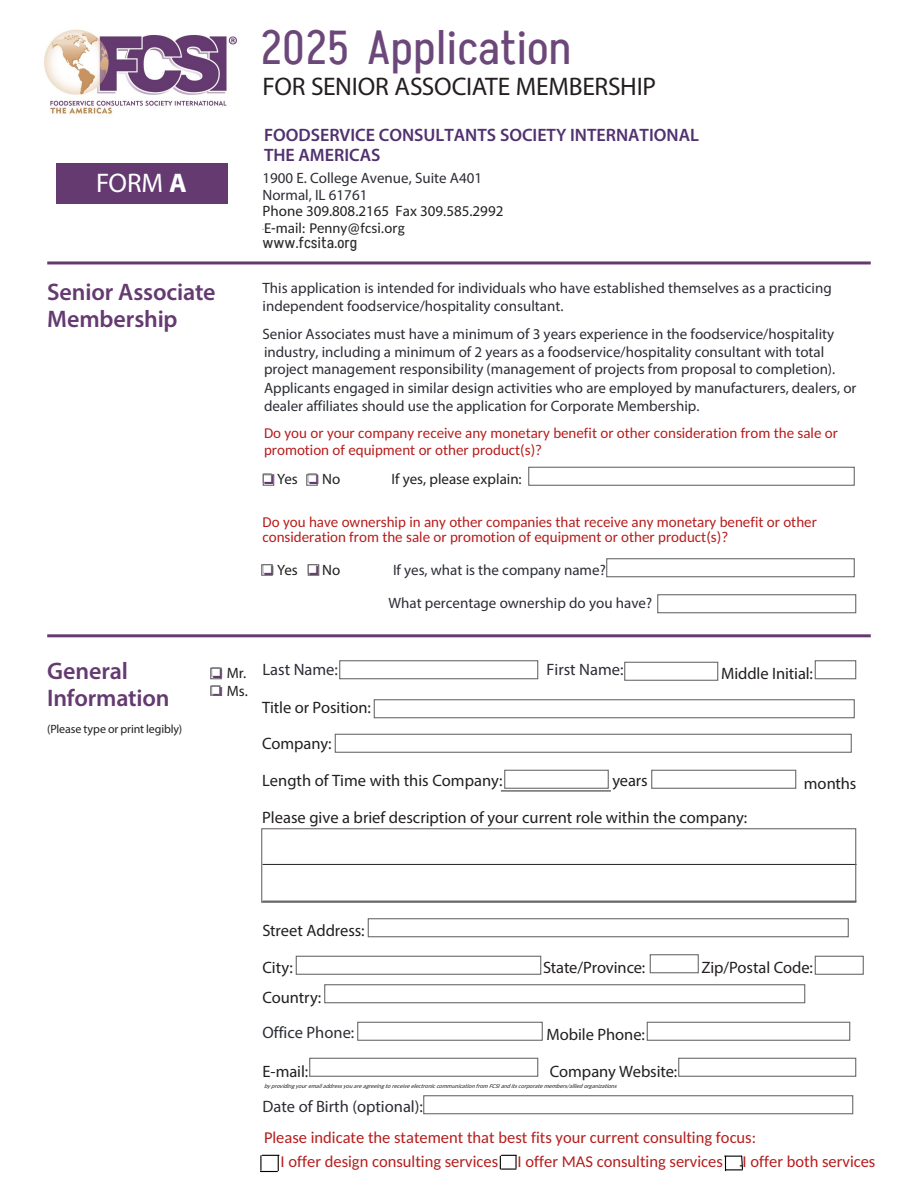
<style>
.page{position:relative;width:918px;height:1188px;background:#fff}
.page>*{position:absolute;margin:0;border:0;box-sizing:border-box;transform-origin:0 0}
.t1{font:47.25px "Akshar";color:rgb(76 31 93/.82)}
.t2{font:27px "Myriad Pro";color:#fff}
.t3{font:25.5px "Myriad Pro";letter-spacing:-.01em;color:#231f20}
.t4{font:600 24px/27px "Myriad Pro";letter-spacing:-.005em;color:#643a71}
.t5{font:600 18px "Myriad Pro";color:#513170}
.t6{font:16.5px "Myriad Pro";color:#231f20}
.t7{font:16.5px/24px "Carlito";color:#b71c1c}
.t8{font:16.5px "Myriad Pro";color:#2c2e35}
.t9{font:15.75px "Akshar";color:rgb(0 0 0/.82)}
.t10{font:15px/16.5px "Myriad Pro";color:#2c2e35}
.t11{font:15px/16.5px "Carlito";color:#b71c1c}
.t12{font:15px/18px "Myriad Pro";color:#231f20}
.t13{font:15px "Myriad Pro";color:#212121}
.t14{font:15px "Carlito";color:#212121}
.t15{font:12px "Myriad Pro";letter-spacing:-.01em;color:#231f20}
.t16{font:italic 6px "Carlito";color:#212121}
.s1{font-weight:700}
.s2{color:#643a71}
</style>
<div class="page">
<div style="left:56px;top:163px;width:171px;height:41px;background:#643a71"></div>
<hr style="left:501px;top:791px;width:110px;height:1px;background:#231f20">
<hr style="left:263px;top:864px;width:594px;height:1px;background:#231f20">
<hr style="left:263px;top:901px;width:594px;height:1px;background:#231f20">
<hr style="left:47px;top:634px;width:824px;height:3px;background:#643a71">
<hr style="left:47px;top:261px;width:824px;height:3px;background:#643a71">
<div style="left:263px;top:474px;width:11px;height:12px;border:1px solid #666"></div>
<div style="left:306px;top:474px;width:12px;height:12px;border:1px solid #666"></div>
<div style="left:261px;top:564px;width:12px;height:12px;border:1px solid #666"></div>
<div style="left:308px;top:564px;width:11px;height:12px;border:1px solid #666"></div>
<div style="left:210px;top:668px;width:12px;height:11px;border:1px solid #666"></div>
<div style="left:210px;top:686px;width:10px;height:10px;border:1px solid #666"></div>
<div style="left:528px;top:467px;width:327px;height:19px;border:1px solid #666"></div>
<div style="left:606px;top:558px;width:249px;height:19px;border:1px solid #666"></div>
<div style="left:657px;top:594px;width:199px;height:19px;border:1px solid #666"></div>
<div style="left:339px;top:660px;width:199px;height:19px;border:1px solid #666"></div>
<div style="left:624px;top:662px;width:94px;height:19px;border:1px solid #666"></div>
<div style="left:815px;top:660px;width:41px;height:19px;border:1px solid #666"></div>
<div style="left:374px;top:699px;width:481px;height:19px;border:1px solid #666"></div>
<div style="left:335px;top:734px;width:517px;height:19px;border:1px solid #666"></div>
<div style="left:504px;top:770px;width:105px;height:19px;border:1px solid #666"></div>
<div style="left:651px;top:770px;width:145px;height:19px;border:1px solid #666"></div>
<div style="left:261px;top:828px;width:595px;height:75px;border:1px solid #666"></div>
<div style="left:368px;top:918px;width:481px;height:19px;border:1px solid #666"></div>
<div style="left:296px;top:956px;width:245px;height:19px;border:1px solid #666"></div>
<div style="left:650px;top:954px;width:49px;height:19px;border:1px solid #666"></div>
<div style="left:815px;top:956px;width:49px;height:19px;border:1px solid #666"></div>
<div style="left:324px;top:984px;width:481px;height:19px;border:1px solid #666"></div>
<div style="left:357px;top:1022px;width:186px;height:19px;border:1px solid #666"></div>
<div style="left:647px;top:1022px;width:203px;height:19px;border:1px solid #666"></div>
<div style="left:678px;top:1058px;width:178px;height:19px;border:1px solid #666"></div>
<div style="left:309px;top:1058px;width:229px;height:19px;border:1px solid #666"></div>
<div style="left:423px;top:1095px;width:430px;height:19px;border:1px solid #666"></div>
<img style="left:44px;top:29px;width:193px;height:86px">
<svg style="left:260px;top:1154px;width:19px;height:18px"></svg>
<svg style="left:499px;top:1154px;width:18px;height:16px"></svg>
<svg style="left:724px;top:1155px;width:19px;height:16px"></svg>
<h2 class="t2" style="left:96px;top:173px;width:92px">FORM <span class="s1">A</span></h2>
<h3 class="t4" style="left:47px;top:280px;width:170px">Senior Associate<br>Membership</h3>
<h1 class="t1" style="left:260px;top:17px;width:313px">2025 Application</h1>
<h3 class="t3" style="left:262px;top:77px;width:395px">FOR SENIOR ASSOCIATE MEMBERSHIP</h3>
<p class="t5" style="left:264px;top:128px;width:437px">FOODSERVICE CONSULTANTS SOCIETY INTERNATIONAL</p>
<p class="t10" style="left:262px;top:171px;width:221px">1900 E. College Avenue, Suite A401<br>Normal, IL 61761</p>
<p class="t13" style="left:262px;top:205px;width:242px">Phone 309.808.2165 Fax 309.585.2992</p>
<p class="t14" style="left:264px;top:218px;width:142px">E-mail: Penny@fcsi.org</p>
<p class="t5" style="left:264px;top:147px;width:118px">THE AMERICAS</p>
<p class="t9" style="left:262px;top:233px;width:96px">www.fcsita.org</p>
<p class="t10" style="left:262px;top:280px;width:571px;line-height:18px">This application is intended for individuals who have established themselves as a practicing independent foodservice/hospitality consultant.</p>
<p class="t10" style="left:264px;top:345px;width:573px">industry, including a minimum of 2 years as a foodservice/hospitality consultant with total project management responsibility (management of projects from proposal to completion).</p>
<p class="t10" style="left:262px;top:327px;width:573px">Senior Associates must have a minimum of 3 years experience in the foodservice/hospitality</p>
<p class="t10" style="left:264px;top:381px;width:594px">Applicants engaged in similar design activities who are employed by manufacturers, dealers, or</p>
<p class="t10" style="left:264px;top:399px;width:437px">dealer affiliates should use the application for Corporate Membership.</p>
<p class="t11" style="left:264px;top:424px;width:576px">Do you or your company receive any monetary benefit or other consideration from the sale or promotion of equipment or other product(s)?</p>
<p class="t12" style="left:262px;top:472px;width:79px"><span class="s2">❏</span> Yes <span class="s2">❏</span> No</p>
<p class="t12" style="left:392px;top:472px;width:132px">If yes, please explain:</p>
<p class="t11" style="left:262px;top:513px;width:556px;line-height:15px">Do you have ownership in any other companies that receive any monetary benefit or other consideration from the sale or promotion of equipment or other product(s)?</p>
<p class="t12" style="left:262px;top:562px;width:79px"><span class="s2">❏</span> Yes <span class="s2">❏</span> No</p>
<p class="t10" style="left:393px;top:562px;width:214px">If yes, what is the company name?</p>
<p class="t10" style="left:388px;top:595px;width:265px">What percentage ownership do you have?</p>
<h3 class="t4" style="left:47px;top:659px;width:124px">General<br>Information</h3>
<p class="t15" style="left:47px;top:724px;width:136px">(Please type or print legibly)</p>
<p class="t12" style="left:211px;top:665px;width:38px"><span class="s2">❏</span> Mr. <span class="s2">❏</span> Ms.</p>
<p class="t8" style="left:262px;top:663px;width:77px">Last Name:</p>
<p class="t8" style="left:546px;top:663px;width:79px">First Name:</p>
<p class="t6" style="left:721px;top:667px;width:93px">Middle Initial:</p>
<p class="t6" style="left:262px;top:701px;width:110px">Title or Position:</p>
<p class="t6" style="left:262px;top:738px;width:71px">Company:</p>
<p class="t6" style="left:262px;top:774px;width:242px">Length of Time with this Company:</p>
<p class="t6" style="left:612px;top:774px;width:37px">years</p>
<p class="t6" style="left:262px;top:811px;width:487px">Please give a brief description of your current role within the company:</p>
<p class="t6" style="left:804px;top:777px;width:54px">months</p>
<p class="t6" style="left:262px;top:924px;width:104px">Street Address:</p>
<p class="t6" style="left:262px;top:961px;width:32px">City:</p>
<p class="t6" style="left:543px;top:961px;width:104px">State/Province:</p>
<p class="t6" style="left:702px;top:961px;width:113px">Zip/Postal Code:</p>
<p class="t6" style="left:262px;top:991px;width:60px">Country:</p>
<p class="t6" style="left:546px;top:1028px;width:100px">Mobile Phone:</p>
<p class="t6" style="left:262px;top:1065px;width:47px">E-mail:</p>
<p class="t6" style="left:550px;top:1065px;width:129px">Company Website:</p>
<p class="t8" style="left:262px;top:1026px;width:93px">Office Phone:</p>
<p class="t16" style="left:264px;top:1082px;width:357px">byprovidingyouremailaddressyouareagreeingtoreceiveelectroniccommunicationfromFCSIanditscorporatemembers/alliedorganizations</p>
<p class="t8" style="left:262px;top:1100px;width:162px">Date of Birth (optional):</p>
<p class="t7" style="left:280px;top:1125px;width:596px;text-indent:-16px">Please indicate the statement that best fits your current consulting focus:<br>I offer design consulting services I offer MAS consulting services I offer both services</p>
</div>
